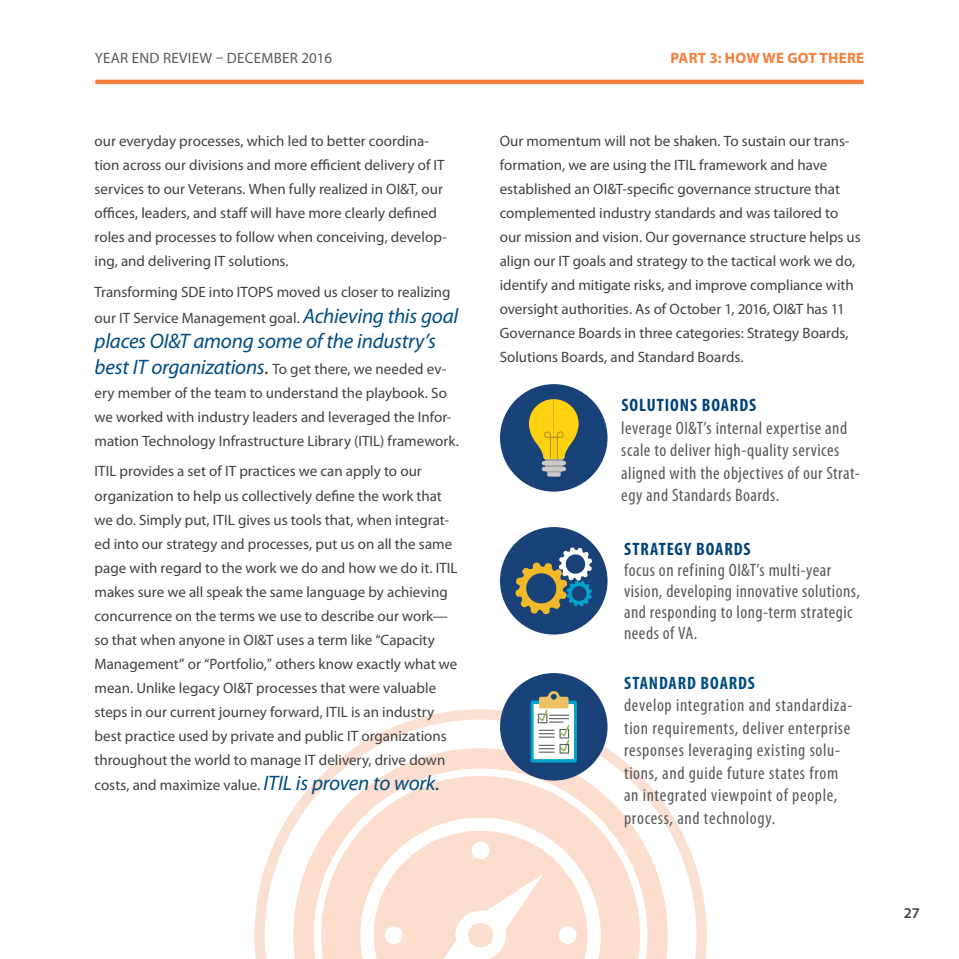
<style>
.page{position:relative;width:959px;height:959px;background:#fff}
.page>*{position:absolute;margin:0;border:0;box-sizing:border-box;transform-origin:0 0}
.t1{font:italic 21px "Myriad Pro";letter-spacing:-.01em;color:#004d84}
.t2{font:condensed 18px/22.5px "Myriad Pro";letter-spacing:.03em;color:#58595b}
.t3{font:15px/24px "Myriad Pro";color:#414042}
.t4{font:15px "Myriad Pro";letter-spacing:.02em;color:#58595b}
.t5{font:700 15px "Myriad Pro";letter-spacing:.02em;color:#f47d3b}
.t6{font:600 15px "Myriad Pro";color:#414042}
.s1{font-style:italic;font-size:21px;color:#004d84}
.s2{font-style:italic;font-size:21px}
.s3{font-weight:700;color:#00427a}
.s4{font-weight:700;color:#004d84}
</style>
<div class="page">
<hr style="left:95px;top:80px;width:768px;height:4px;background:#f47d3b">
<svg style="left:254px;top:709px;width:452px;height:249px"></svg>
<svg style="left:265px;top:719px;width:431px;height:239px"></svg>
<svg style="left:313px;top:768px;width:334px;height:190px;fill:#fcdece"></svg>
<svg style="left:359px;top:817px;width:242px;height:141px"></svg>
<div style="left:500px;top:384px;width:107px;height:107px;background:#194378;border-radius:50%"></div>
<hr style="left:547px;top:472px;width:14px;height:4px;background:#cbcac8;border-radius:2px">
<svg style="left:529px;top:399px;width:49px;height:75px"></svg>
<div style="left:500px;top:527px;width:107px;height:107px;background:#194378;border-radius:50%"></div>
<svg style="left:515px;top:547px;width:77px;height:67px"></svg>
<div style="left:500px;top:673px;width:107px;height:107px;background:#194378;border-radius:50%"></div>
<div style="left:530px;top:700px;width:47px;height:62px;background:#00a5ce;border-radius:2px"></div>
<div style="left:533px;top:704px;width:41px;height:55px;background:#fff"></div>
<svg style="left:537px;top:691px;width:33px;height:62px"></svg>
<p class="t4" style="left:95px;top:49px;width:239px">YEAR END REVIEW – DECEMBER 2016</p>
<p class="t5" style="left:670px;top:49px;width:195px">PART 3: HOW WE GOT THERE</p>
<p class="t3" style="left:94px;top:129px;width:354px">our everyday processes, which led to better coordina&shy;tion across our divisions and more efficient delivery of IT services to our Veterans. When fully realized in OI&amp;T, our offices, leaders, and staff will have more clearly defined roles and processes to follow when conceiving, develop&shy;ing, and delivering IT solutions.</p>
<p class="t3" style="left:94px;top:279px;width:365px;line-height:25.5px">Transforming SDE into ITOPS moved us closer to realizing our IT Service Management goal. <span class="s1">Achieving this goal</span></p>
<p class="t1" style="left:94px;top:328px;width:343px">places OI&amp;T among some of the industry’s</p>
<p class="t3" style="left:94px;top:356px;width:366px"><span class="s1">best IT organizations</span><span class="s2">.</span> To get there, we needed ev&shy;ery member of the team to understand the playbook. So we worked with industry leaders and leveraged the Infor&shy;mation Technology Infrastructure Library (ITIL) framework.</p>
<p class="t3" style="left:95px;top:459px;width:364px">ITIL provides a set of IT practices we can apply to our organization to help us collectively define the work that we do. Simply put, ITIL gives us tools that, when integrat&shy;ed into our strategy and processes, put us on all the same page with regard to the work we do and how we do it. ITIL makes sure we all speak the same language by achieving concurrence on the terms we use to describe our work— so that when anyone in OI&amp;T uses a term like “Capacity Management” or “Portfolio,” others know exactly what we mean. Unlike legacy OI&amp;T processes that were valuable steps in our current journey forward, ITIL is an industry best practice used by private and public IT organizations throughout the world to manage IT delivery, drive down</p>
<p class="t3" style="left:95px;top:772px;width:347px">costs, and maximize value. <span class="s1">ITIL is proven to work</span><span class="s2">.</span></p>
<p class="t3" style="left:500px;top:129px;width:362px">Our momentum will not be shaken. To sustain our trans&shy;formation, we are using the ITIL framework and have established an OI&amp;T-specific governance structure that complemented industry standards and was tailored to our mission and vision. Our governance structure helps us align our IT goals and strategy to the tactical work we do, identify and mitigate risks, and improve compliance with oversight authorities. As of October 1, 2016, OI&amp;T has 11<br>Governance Boards in three categories: Strategy Boards, Solutions Boards, and Standard Boards.</p>
<p class="t2" style="left:621px;top:394px;width:240px"><span class="s3">SOLUTIONS BOARDS<br></span>leverage OI&amp;T’s internal expertise and scale to deliver high-quality services aligned with the objectives of our Strat&shy;egy and Standards Boards.</p>
<p class="t2" style="left:624px;top:538px;width:237px;line-height:21px"><span class="s3">STRATEGY BOARDS<br></span>focus on refining OI&amp;T’s multi-year vision, developing innovative solutions, and responding to long-term strategic needs of VA.</p>
<p class="t2" style="left:624px;top:671px;width:230px"><span class="s4">STANDARD BOARDS<br></span>develop integration and standardiza&shy;tion requirements, deliver enterprise responses leveraging existing solu&shy;tions, and guide future states from an integrated viewpoint of people, process, and technology.</p>
<p class="t6" style="left:903px;top:903px;width:18px">27</p>
</div>
